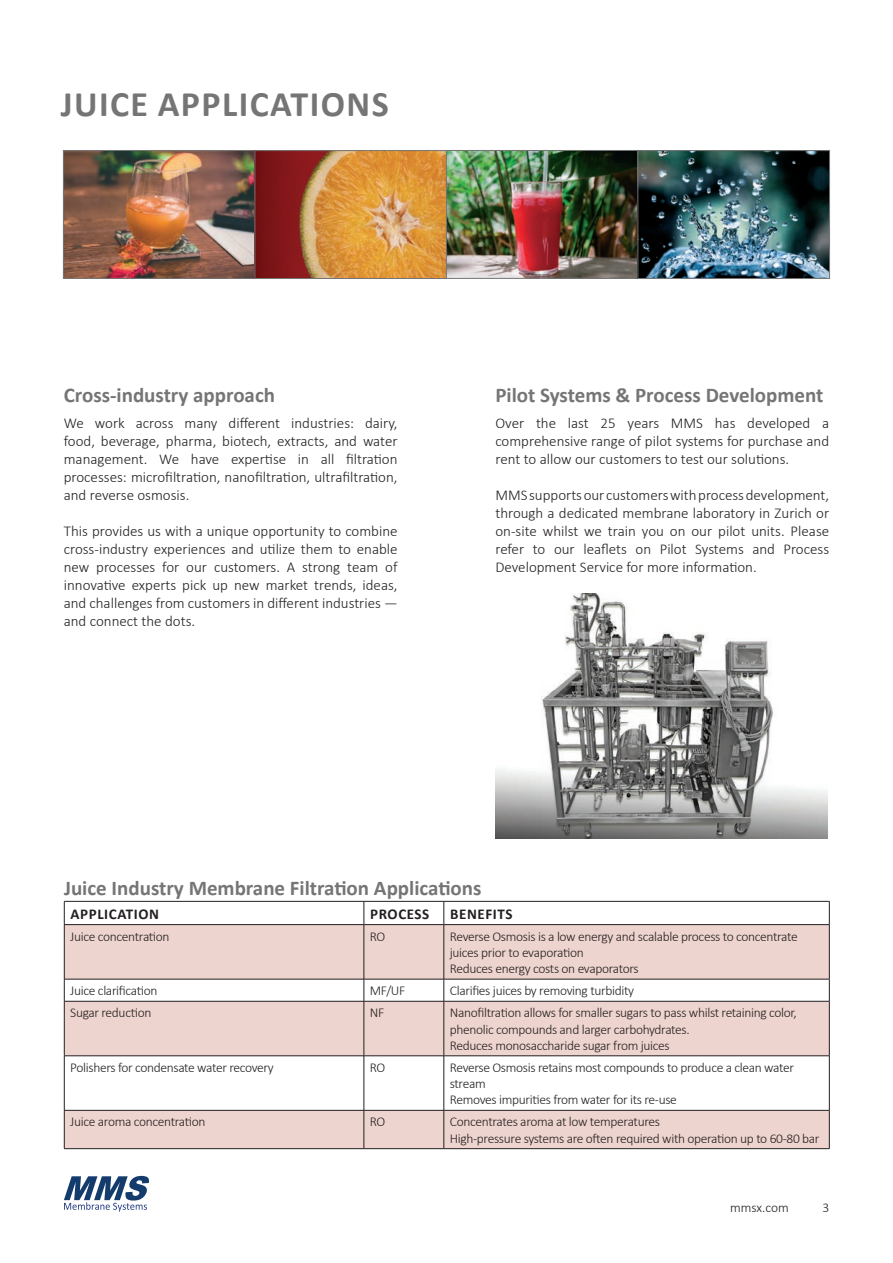
<style>
.page{position:relative;width:893px;height:1263px;background:#fff}
.page>*{position:absolute;margin:0;border:0;box-sizing:border-box;transform-origin:0 0}
.t1{font:700 36px "Calibri";letter-spacing:.04em;color:#767575}
.t2{font:700 21px "Calibri";color:#767575}
.t3{font:300 15px/18px "Calibri";color:#231f20;text-align:justify}
.t4{font:700 15px "Calibri";letter-spacing:.04em;color:#231f20}
.t5{font:300 13.5px/16.2px "Calibri";letter-spacing:-.025em;color:#231f20}
</style>
<div class="page">
<svg style="left:64px;top:1176px;width:85px;height:35px"></svg>
<img style="left:65px;top:150px;width:764px;height:126px">
<div style="left:63px;top:150px;width:192px;height:128px;border:1px solid #767575"></div>
<div style="left:446px;top:150px;width:192px;height:128px;border:1px solid #767575"></div>
<div style="left:638px;top:151px;width:192px;height:127px;border:1px solid #767575"></div>
<svg style="left:65px;top:925px;width:764px;height:223px;fill:#eed4ce"></svg>
<hr style="left:64px;top:901px;width:300px;height:1px;background:#231f20">
<svg style="left:64px;top:901px;width:1px;height:23px"></svg>
<hr style="left:364px;top:901px;width:80px;height:1px;background:#231f20">
<svg style="left:364px;top:901px;width:1px;height:23px"></svg>
<hr style="left:444px;top:901px;width:385px;height:1px;background:#231f20">
<svg style="left:444px;top:901px;width:1px;height:23px"></svg>
<svg style="left:829px;top:901px;width:1px;height:23px"></svg>
<hr style="left:64px;top:924px;width:300px;height:1px;background:#231f20">
<hr style="left:364px;top:924px;width:80px;height:1px;background:#231f20">
<hr style="left:444px;top:924px;width:385px;height:1px;background:#231f20">
<hr style="left:64px;top:925px;width:1px;height:54px;background:#231f20">
<hr style="left:364px;top:925px;width:1px;height:54px;background:#231f20">
<hr style="left:444px;top:925px;width:1px;height:54px;background:#231f20">
<hr style="left:829px;top:925px;width:1px;height:54px;background:#231f20">
<hr style="left:64px;top:979px;width:300px;height:1px;background:#231f20">
<svg style="left:64px;top:979px;width:1px;height:22px"></svg>
<hr style="left:364px;top:979px;width:80px;height:1px;background:#231f20">
<svg style="left:364px;top:979px;width:1px;height:22px"></svg>
<hr style="left:444px;top:979px;width:385px;height:1px;background:#231f20">
<svg style="left:444px;top:979px;width:1px;height:22px"></svg>
<svg style="left:829px;top:979px;width:1px;height:22px"></svg>
<hr style="left:64px;top:1001px;width:300px;height:1px;background:#231f20">
<hr style="left:64px;top:1001px;width:1px;height:54px;background:#231f20">
<hr style="left:364px;top:1001px;width:80px;height:1px;background:#231f20">
<hr style="left:364px;top:1001px;width:1px;height:54px;background:#231f20">
<hr style="left:444px;top:1001px;width:385px;height:1px;background:#231f20">
<hr style="left:444px;top:1001px;width:1px;height:54px;background:#231f20">
<hr style="left:829px;top:1001px;width:1px;height:54px;background:#231f20">
<hr style="left:64px;top:1055px;width:300px;height:1px;background:#231f20">
<hr style="left:64px;top:1056px;width:1px;height:54px;background:#231f20">
<hr style="left:364px;top:1055px;width:80px;height:1px;background:#231f20">
<hr style="left:364px;top:1056px;width:1px;height:54px;background:#231f20">
<hr style="left:444px;top:1055px;width:385px;height:1px;background:#231f20">
<hr style="left:444px;top:1056px;width:1px;height:54px;background:#231f20">
<hr style="left:829px;top:1056px;width:1px;height:54px;background:#231f20">
<hr style="left:64px;top:1110px;width:300px;height:1px;background:#231f20">
<hr style="left:64px;top:1110px;width:1px;height:38px;background:#231f20">
<hr style="left:364px;top:1110px;width:80px;height:1px;background:#231f20">
<hr style="left:364px;top:1110px;width:1px;height:38px;background:#231f20">
<hr style="left:444px;top:1110px;width:385px;height:1px;background:#231f20">
<hr style="left:444px;top:1110px;width:1px;height:38px;background:#231f20">
<hr style="left:829px;top:1110px;width:1px;height:38px;background:#231f20">
<hr style="left:64px;top:1148px;width:300px;height:1px;background:#231f20">
<hr style="left:364px;top:1148px;width:80px;height:1px;background:#231f20">
<hr style="left:444px;top:1148px;width:385px;height:1px;background:#231f20">
<img style="left:495px;top:594px;width:333px;height:244px">
<h1 class="t1" style="left:61px;top:79px;width:329px">JUICE APPLICATIONS</h1>
<h2 class="t2" style="left:64px;top:380px;width:213px">Cross-industry approach</h2>
<p class="t3" style="left:64px;top:414px;width:335px">We work across many different industries: dairy, food, beverage, pharma, biotech, extracts, and water management. We have expertise in all filtration processes: microfiltration, nanofiltration, ultrafiltration, and reverse osmosis.</p>
<p class="t3" style="left:64px;top:522px;width:335px">This provides us with a unique opportunity to combine cross-industry experiences and utilize them to enable new processes for our customers. A strong team of innovative experts pick up new market trends, ideas, and challenges from customers in different industries — and connect the dots.</p>
<h2 class="t2" style="left:495px;top:380px;width:330px">Pilot Systems &amp; Process Development</h2>
<p class="t3" style="left:495px;top:414px;width:335px">Over the last 25 years MMS has developed a comprehensive range of pilot systems for purchase and rent to allow our customers to test our solutions.</p>
<p class="t3" style="left:495px;top:486px;width:335px">MMS supports our customers with process development, through a dedicated membrane laboratory in Zurich or on-site whilst we train you on our pilot units. Please refer to our leaflets on Pilot Systems and Process Development Service for more information.</p>
<h2 class="t2" style="left:64px;top:873px;width:419px">Juice Industry Membrane Filtration Applications</h2>
<p class="t4" style="left:71px;top:903px;width:90px">APPLICATION</p>
<p class="t4" style="left:370px;top:903px;width:61px">PROCESS</p>
<p class="t4" style="left:450px;top:903px;width:64px">BENEFITS</p>
<p class="t5" style="left:70px;top:928px;width:101px">Juice concentration</p>
<p class="t5" style="left:370px;top:928px;width:17px">RO</p>
<p class="t5" style="left:450px;top:928px;width:349px">Reverse Osmosis is a low energy and scalable process to concentrate juices prior to evaporation<br>Reduces energy costs on evaporators</p>
<p class="t5" style="left:70px;top:982px;width:89px">Juice clarification</p>
<p class="t5" style="left:370px;top:982px;width:37px">MF/UF</p>
<p class="t5" style="left:450px;top:982px;width:186px">Clarifies juices by removing turbidity</p>
<p class="t5" style="left:70px;top:1005px;width:83px">Sugar reduction</p>
<p class="t5" style="left:370px;top:1005px;width:16px">NF</p>
<p class="t5" style="left:450px;top:1005px;width:349px">Nanofiltration allows for smaller sugars to pass whilst retaining color, phenolic compounds and larger carbohydrates.<br>Reduces monosaccharide sugar from juices</p>
<p class="t5" style="left:70px;top:1059px;width:205px">Polishers for condensate water recovery</p>
<p class="t5" style="left:370px;top:1059px;width:17px">RO</p>
<p class="t5" style="left:450px;top:1059px;width:346px">Reverse Osmosis retains most compounds to produce a clean water stream<br>Removes impurities from water for its re-use</p>
<p class="t5" style="left:70px;top:1114px;width:137px">Juice aroma concentration</p>
<p class="t5" style="left:370px;top:1114px;width:17px">RO</p>
<p class="t5" style="left:450px;top:1114px;width:371px">Concentrates aroma at low temperatures<br>High-pressure systems are often required with operation up to 60-80 bar</p>
<p class="t5" style="left:730px;top:1200px;width:60px">mmsx.com</p>
<p class="t5" style="left:822px;top:1200px;width:8px">3</p>
</div>
